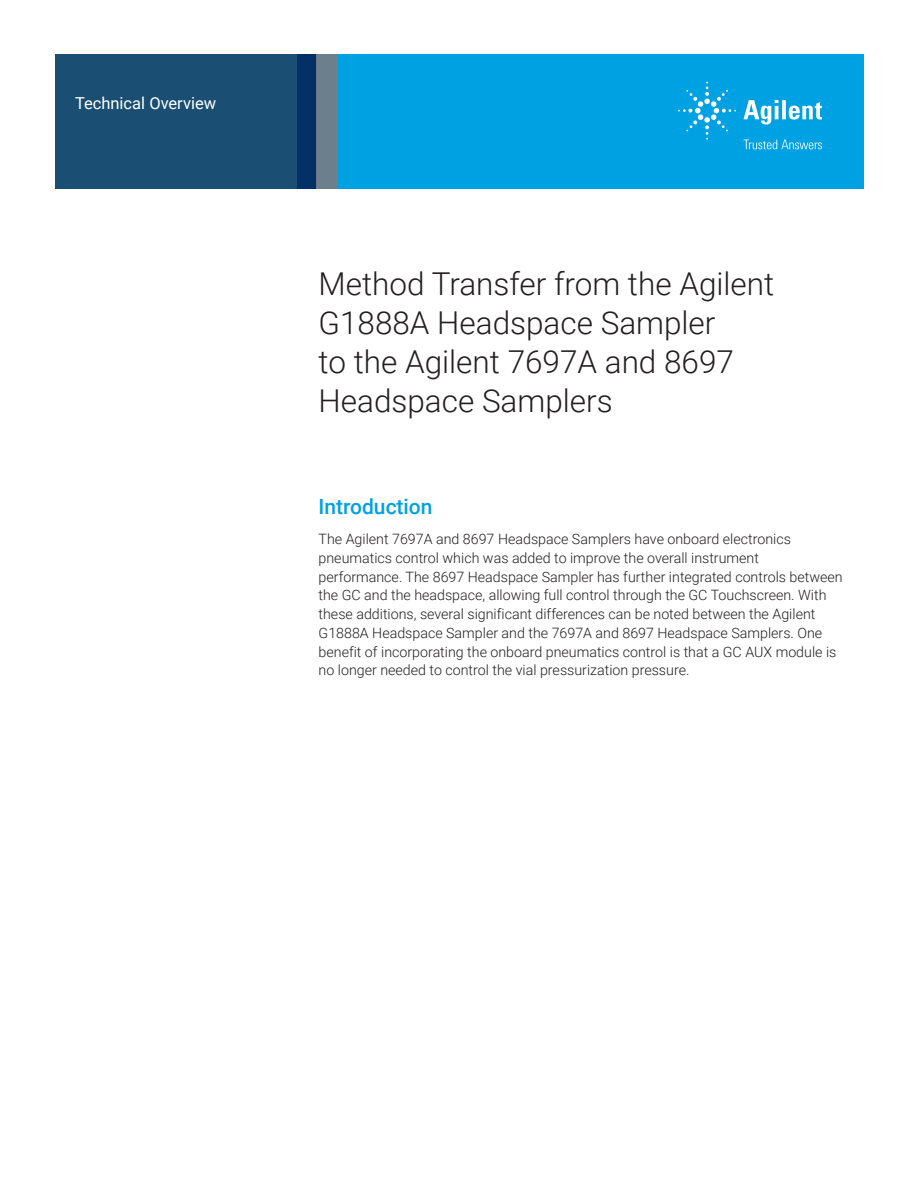
<style>
.page{position:relative;width:918px;height:1188px;background:#fff}
.page>*{position:absolute;margin:0;border:0;box-sizing:border-box;transform-origin:0 0}
.t1{font:300 31.5px/39px "Roboto";color:#231f20}
.Header_1{font:500 21px "Roboto";color:#00a1e3}
.Doctype{font:16.5px "Roboto";color:#fff}
.Text{font:300 14.25px/18.8px "Roboto";color:#231f20}
</style>
<div class="page">
<div style="left:297px;top:54px;width:567px;height:135px;background:#00a1e3"></div>
<svg style="left:55px;top:54px;width:261px;height:135px;background:#184b71"></svg>
<div style="left:316px;top:54px;width:22px;height:135px;background:#6b808c"></div>
<svg style="left:743px;top:100px;width:79px;height:25px"></svg>
<svg style="left:678px;top:82px;width:58px;height:58px"></svg>
<svg style="left:744px;top:140px;width:78px;height:9px"></svg>
<p class="Doctype" style="left:75px;top:91px;width:143px">Technical Overview</p>
<p class="t1" style="left:319px;top:263px;width:457px">Method Transfer from the Agilent<br>G1888A Headspace Sampler<br>to the Agilent 7697A and 8697<br>Headspace Samplers</p>
<p class="Header_1" style="left:319px;top:491px;width:116px">Introduction</p>
<p class="Text" style="left:319px;top:529px;width:526px">The Agilent 7697A and 8697 Headspace Samplers have onboard electronics pneumatics control which was added to improve the overall instrument performance. The 8697 Headspace Sampler has further integrated controls between the GC and the headspace, allowing full control through the GC Touchscreen. With these additions, several significant differences can be noted between the Agilent G1888A Headspace Sampler and the 7697A and 8697 Headspace Samplers. One benefit of incorporating the onboard pneumatics control is that a GC AUX module is no longer needed to control the vial pressurization pressure.</p>
</div>
